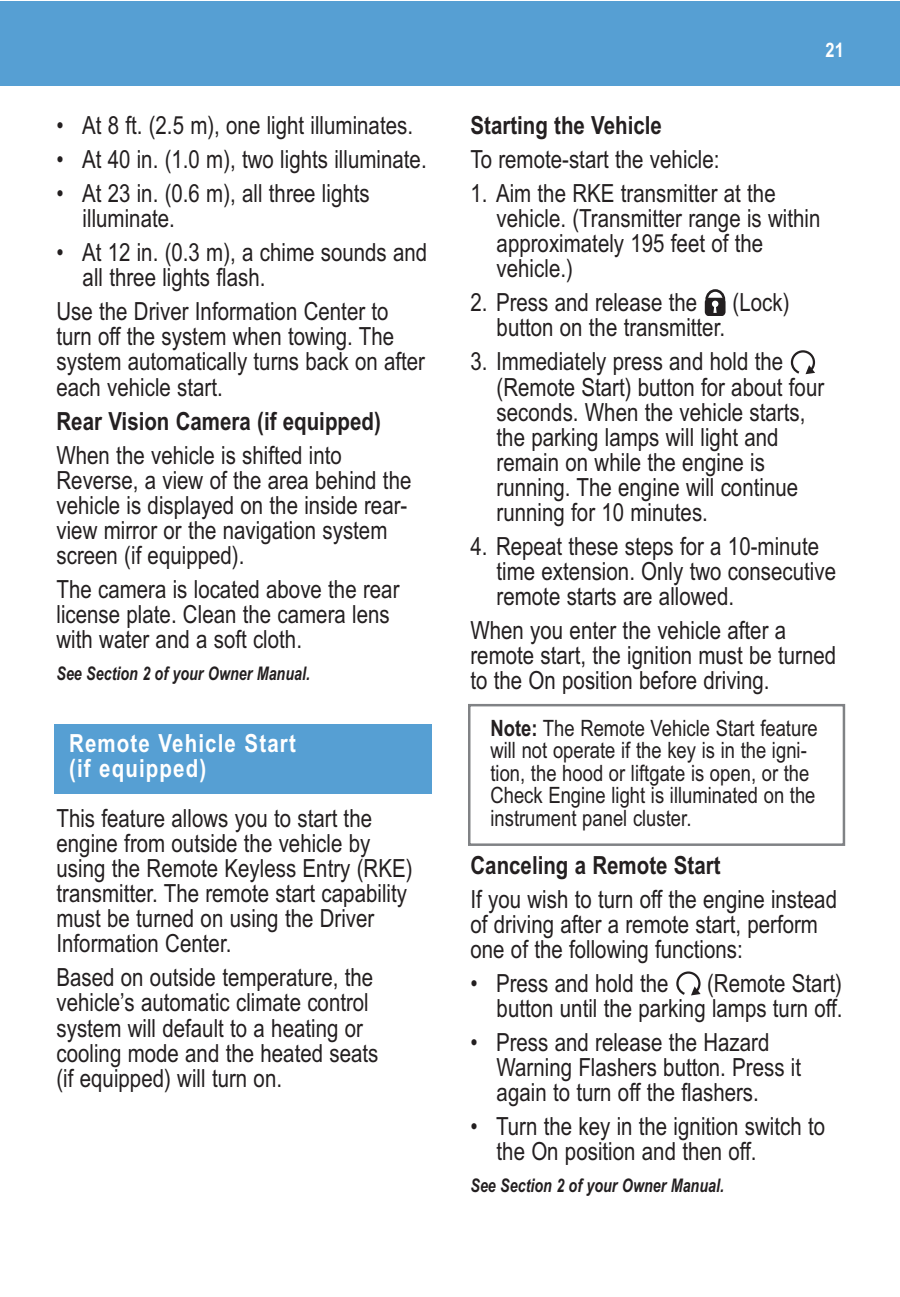
<style>
.page{position:relative;width:900px;height:1297px;background:#fff}
.page>*{position:absolute;margin:0;border:0;box-sizing:border-box;transform-origin:0 0}
.t1{font:25px/25px "Arial Narrow";color:#231f20}
.t2{font:700 25px "Arial Narrow";color:#231f20}
.t3{font:700 25px/25px "Arial Narrow";letter-spacing:.045em;color:#fff}
.t4{font:22.5px/22.5px "Arial Narrow";color:#231f20}
.t5{font:700 20px "Arial Narrow";color:#fff}
.t6{font:italic 700 18.75px "Arial Narrow";color:#231f20;scale:.93 1}
.s1{font-weight:700}
</style>
<div class="page">
<div style="left:0;top:1px;width:900px;height:84px;background:#569fd3"></div>
<div style="left:54px;top:724px;width:378px;height:69px;background:#569fd3"></div>
<svg style="left:676px;top:971px;width:25px;height:24px"></svg>
<svg style="left:790px;top:350px;width:25px;height:24px"></svg>
<div style="left:705px;top:298px;width:21px;height:17px;background:#231f20;border-radius:4px"></div>
<svg style="left:704px;top:289px;width:22px;height:24px"></svg>
<div style="left:468px;top:703px;width:377px;height:142px;border:2px solid #808285"></div>
<p class="t1" style="left:57px;top:115px;width:358px">• At 8 ft. (2.5 m), one light illuminates.</p>
<p class="t1" style="left:57px;top:149px;width:372px">• At 40 in. (1.0 m), two lights illuminate.</p>
<p class="t1" style="left:83px;top:183px;width:289px;text-indent:-26px">• At 23 in. (0.6 m), all three lights illuminate.</p>
<p class="t1" style="left:83px;top:242px;width:346px;text-indent:-26px">• At 12 in. (0.3 m), a chime sounds and all three lights flash.</p>
<p class="t1" style="left:57px;top:301px;width:370px">Use the Driver Information Center to turn off the system when towing. The system automatically turns back on after each vehicle start.</p>
<p class="t2" style="left:57px;top:411px;width:326px">Rear Vision Camera (if equipped)</p>
<p class="t1" style="left:57px;top:444px;width:356px">When the vehicle is shifted into Reverse, a view of the area behind the vehicle is displayed on the inside rear&shy;view mirror or the navigation system screen (if equipped).</p>
<p class="t1" style="left:57px;top:578px;width:344px">The camera is located above the rear license plate. Clean the camera lens with water and a soft cloth.</p>
<p class="t6" style="left:57px;top:666px;width:274px">See Section 2 of your Owner Manual.</p>
<p class="t3" style="left:69px;top:733px;width:228px">Remote Vehicle Start (if equipped)</p>
<p class="t1" style="left:57px;top:808px;width:358px">This feature allows you to start the engine from outside the vehicle by using the Remote Keyless Entry (RKE) transmitter. The remote start capability must be turned on using the Driver Information Center.</p>
<p class="t1" style="left:57px;top:967px;width:323px">Based on outside temperature, the vehicle’s automatic climate control system will default to a heating or cooling mode and the heated seats (if equipped) will turn on.</p>
<p class="t5" style="left:826px;top:43px;width:20px">21</p>
<p class="t2" style="left:470px;top:116px;width:193px">Starting the Vehicle</p>
<p class="t1" style="left:470px;top:149px;width:250px">To remote-start the vehicle:</p>
<p class="t1" style="left:497px;top:183px;width:325px;text-indent:-26px">1. Aim the RKE transmitter at the vehicle. (Transmitter range is within approximately 195 feet of the vehicle.)</p>
<p class="t1" style="left:470px;top:292px;width:228px">2. Press and release the</p>
<p class="t1" style="left:733px;top:292px;width:58px">(Lock)</p>
<p class="t1" style="left:497px;top:317px;width:230px">button on the transmitter.</p>
<p class="t1" style="left:497px;top:351px;width:329px;text-indent:-26px">3. Immediately press and hold the (Remote Start) button for about four seconds. When the vehicle starts, the parking lamps will light and remain on while the engine is running. The engine will continue running for 10 minutes.</p>
<p class="t1" style="left:497px;top:535px;width:341px;text-indent:-26px">4. Repeat these steps for a 10-minute time extension. Only two consecutive remote starts are allowed.</p>
<p class="t1" style="left:470px;top:619px;width:367px">When you enter the vehicle after a remote start, the ignition must be turned to the On position before driving.</p>
<p class="t4" style="left:490px;top:718px;width:329px"><span class="s1">Note:</span> The Remote Vehicle Start feature will not operate if the key is in the igni&shy;tion, the hood or liftgate is open, or the Check Engine light is illuminated on the instrument panel cluster.</p>
<p class="t2" style="left:470px;top:855px;width:252px">Canceling a Remote Start</p>
<p class="t1" style="left:470px;top:888px;width:368px">If you wish to turn off the engine instead of driving after a remote start, perform one of the following functions:</p>
<p class="t1" style="left:470px;top:972px;width:200px">• Press and hold the</p>
<p class="t1" style="left:497px;top:972px;width:348px;text-align:right">(Remote Start)<br>button until the parking lamps turn off.</p>
<p class="t1" style="left:497px;top:1031px;width:306px;text-indent:-26px">• Press and release the Hazard<br>Warning Flashers button. Press it again to turn off the flashers.</p>
<p class="t1" style="left:497px;top:1115px;width:330px;text-indent:-26px">• Turn the key in the ignition switch to the On position and then off.</p>
<p class="t6" style="left:470px;top:1178px;width:274px">See Section 2 of your Owner Manual.</p>
</div>
